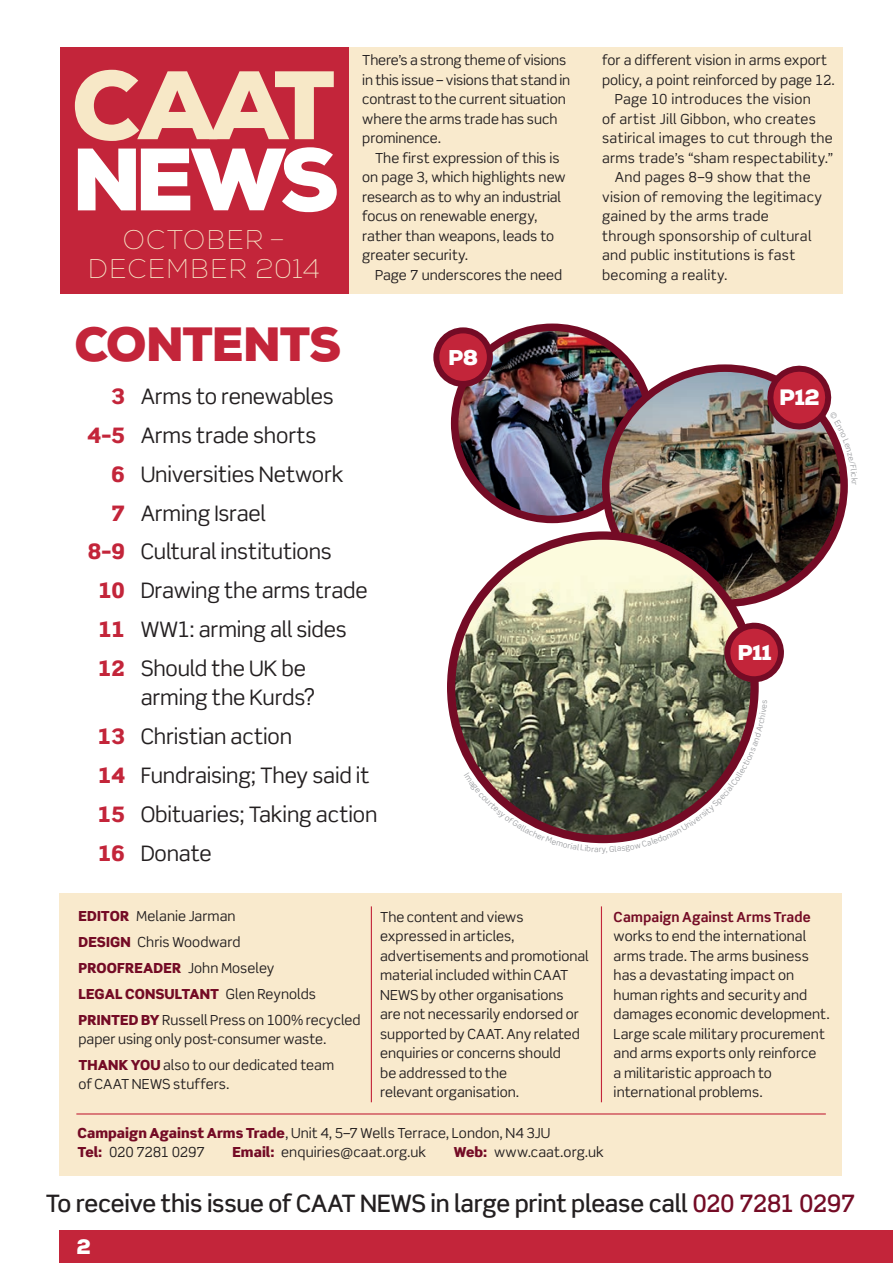
<style>
.page{position:relative;width:893px;height:1263px;background:#fff}
.page>*{position:absolute;margin:0;border:0;box-sizing:border-box;transform-origin:0 0}
.t1{font:900 96.9px "Nexa";color:#f7e8c7}
.t2{font:900 88.35px "Nexa";color:#fff}
.t3{font:900 48px "Nexa";letter-spacing:-.015em;color:#c3253a}
.t4{font:100 27px "Nexa";letter-spacing:.025em;color:#f7e8c7}
.t5{font:500 24px "Scene Std";letter-spacing:-.01em;color:#231f20}
.t6{font:900 22.2px "Nexa";color:#fff}
.t7{font:900 21.45px "Nexa";color:#fff}
.t8{font:21.3px/38.8px "Scene Std";letter-spacing:-.01em;color:#231f20}
.t9{font:900 21px "Nexa";color:#fff}
.t10{font:13.8px/19.5px "Scene Std";color:#231f20}
.t11{font:13.8px "Scene Std";letter-spacing:.02em;color:#231f20}
.t12{font:700 13.8px "Scene Std";color:#740b25}
.s1{font-weight:900;color:#c3253a}
.s2{font-weight:900;color:#740b25}
.s3{color:#740b25}
</style>
<div class="page">
<div style="left:60px;top:893px;width:782px;height:282px;background:#f9eacd"></div>
<img style="left:455px;top:327px;width:183px;height:192px">
<div style="left:451px;top:324px;width:203px;height:199px;border:8px solid #740b25;border-radius:50%"></div>
<img style="left:606px;top:369px;width:238px;height:233px">
<div style="left:602px;top:364px;width:246px;height:243px;border:8px solid #740b25;border-radius:50%"></div>
<img style="left:451px;top:535px;width:304px;height:304px;border-radius:152px">
<div style="left:320px;top:47px;width:523px;height:247px;background:#f9eacd"></div>
<hr style="left:371px;top:906px;width:1px;height:196px;background:#c3253a">
<hr style="left:601px;top:906px;width:1px;height:196px;background:#c3253a">
<hr style="left:76px;top:1113px;width:750px;height:1px;background:#c3253a">
<div style="left:60px;top:47px;width:289px;height:247px;background:#c3253a"></div>
<div style="left:60px;top:1231px;width:833px;height:32px;background:#c3253a"></div>
<div style="left:436px;top:330px;width:54px;height:54px;background:#c3253a;border-radius:50%"></div>
<div style="left:433px;top:327px;width:60px;height:60px;border:6px solid #740b25;border-radius:50%"></div>
<svg style="left:720px;top:619px;width:64px;height:66px;background:#b0535d"></svg>
<hr style="left:892px;top:1231px;width:1px;height:32px;background:#740b25">
<svg style="left:464px;top:700px;width:295px;height:144px"></svg>
<img style="left:759px;top:365px;width:89px;height:120px">
<h1 class="t1" style="left:72px;top:43px;width:265px">CAAT</h1>
<h2 class="t2" style="left:72px;top:123px;width:269px">NEWS</h2>
<h3 class="t4" style="left:123px;top:223px;width:78px">OCTOBER</h3>
<h3 class="t4" style="left:269px;top:223px;width:17px">–</h3>
<h3 class="t4" style="left:88px;top:252px;width:42px">DECEMBER</h3>
<h3 class="t4" style="left:255px;top:252px;width:66px">2014</h3>
<h3 class="t3" style="left:74px;top:314px;width:268px">CONTENTS</h3>
<p class="t10" style="left:362px;top:50px;width:209px">There’s a strong theme of visions in this issue – visions that stand in contrast to the current situation where the arms trade has such prominence.</p>
<p class="t10" style="left:362px;top:148px;width:205px;text-indent:13px">The first expression of this is on page 3, which highlights new research as to why an industrial focus on renewable energy, rather than weapons, leads to greater security.</p>
<p class="t10" style="left:375px;top:265px;width:189px">Page 7 underscores the need</p>
<h3 class="t7" style="left:448px;top:343px;width:31px">P8</h3>
<h3 class="t8" style="left:111px;top:377px;width:224px"><span class="s1">3</span> Arms to renewables</h3>
<h3 class="t8" style="left:87px;top:416px;width:231px"><span class="s1">4–5</span> Arms trade shorts</h3>
<h3 class="t8" style="left:111px;top:454px;width:234px"><span class="s1">6</span> Universities Network</h3>
<h3 class="t8" style="left:111px;top:493px;width:156px"><span class="s1">7</span> Arming Israel</h3>
<h3 class="t8" style="left:87px;top:532px;width:246px"><span class="s1">8–9</span> Cultural institutions</h3>
<h3 class="t8" style="left:98px;top:571px;width:271px"><span class="s1">10</span> Drawing the arms trade</h3>
<h3 class="t8" style="left:98px;top:610px;width:250px"><span class="s1">11</span> WW1: arming all sides</h3>
<h3 class="t8" style="left:98px;top:649px;width:210px"><span class="s1">12</span> Should the UK be</h3>
<h3 class="t8" style="left:98px;top:678px;width:281px;text-indent:43px">arming the Kurds?<br><span class="s1">13</span> Christian action<br><span class="s1">14</span> Fundraising; They said it<br><span class="s1">15</span> Obituaries; Taking action<br><span class="s1">16</span> Donate</h3>
<p class="t10" style="left:602px;top:50px;width:227px">for a different vision in arms export</p>
<p class="t10" style="left:602px;top:70px;width:234px">policy, a point reinforced by page 12.</p>
<p class="t11" style="left:615px;top:91px;width:197px">Page 10 introduces the vision</p>
<p class="t11" style="left:602px;top:110px;width:215px">of artist Jill Gibbon, who creates</p>
<p class="t11" style="left:602px;top:130px;width:232px">satirical images to cut through the</p>
<p class="t11" style="left:602px;top:149px;width:232px">arms trade’s “sham respectability.”</p>
<p class="t11" style="left:615px;top:169px;width:197px">And pages 8–9 show that the</p>
<p class="t11" style="left:602px;top:188px;width:221px">vision of removing the legitimacy</p>
<p class="t11" style="left:602px;top:208px;width:168px">gained by the arms trade</p>
<p class="t11" style="left:602px;top:227px;width:211px">through sponsorship of cultural</p>
<p class="t11" style="left:602px;top:247px;width:195px">and public institutions is fast</p>
<p class="t11" style="left:602px;top:266px;width:127px">becoming a reality.</p>
<h3 class="t6" style="left:779px;top:383px;width:42px">P12</h3>
<h3 class="t7" style="left:737px;top:639px;width:36px">P11</h3>
<p class="t10" style="left:78px;top:903px;width:239px;line-height:26px"><span class="s2">EDITOR</span> Melanie Jarman<br><span class="s2">DESIGN</span> Chris Woodward<br><span class="s2">PROOFREADER</span> John Moseley<br><span class="s2">LEGAL CONSULTANT</span> Glen Reynolds<br><span class="s2">PRINT</span></p>
<p class="t10" style="left:78px;top:1010px;width:284px;text-indent:42px"><span class="s2">ED BY</span> Russell Press on 100% recycled paper using only post-consumer waste.</p>
<p class="t10" style="left:78px;top:1055px;width:257px"><span class="s2">THANK YOU</span> also to our dedicated team of CAAT NEWS stuffers.</p>
<p class="t10" style="left:380px;top:907px;width:210px">The content and views expressed in articles, advertisements and promotional material included within CAAT<br>NEWS by other organisations<br>are not necessarily endorsed or supported by CAAT. Any related enquiries or concerns should<br>be addressed to the<br>relevant organisation.</p>
<p class="t12" style="left:614px;top:908px;width:199px">Campaign Against Arms Trade</p>
<p class="t10" style="left:614px;top:926px;width:218px">works to end the international arms trade. The arms business has a devastating impact on human rights and security and damages economic development.<br>Large scale military procurement and arms exports only reinforce<br>a militaristic approach to international problems.</p>
<p class="t10" style="left:77px;top:1123px;width:474px"><span class="s2">CAMPAIGN AGAINST ARMS TRADE</span>, Unit 4, 5–7 Wells Terrace, London, N4 3JU<br><span class="s2">TEL:</span> 020 7281 0297</p>
<p class="t10" style="left:232px;top:1142px;width:195px"><span class="s2">EMAIL:</span> enquiries@caat.org.uk</p>
<p class="t10" style="left:454px;top:1142px;width:152px"><span class="s2">WEB:</span> www.caat.org.uk</p>
<h3 class="t5" style="left:46px;top:1188px;width:811px">To receive this issue of CAAT NEWS in large print please call <span class="s3">020 7281 0297</span></h3>
<h3 class="t9" style="left:76px;top:1233px;width:16px">2</h3>
</div>
